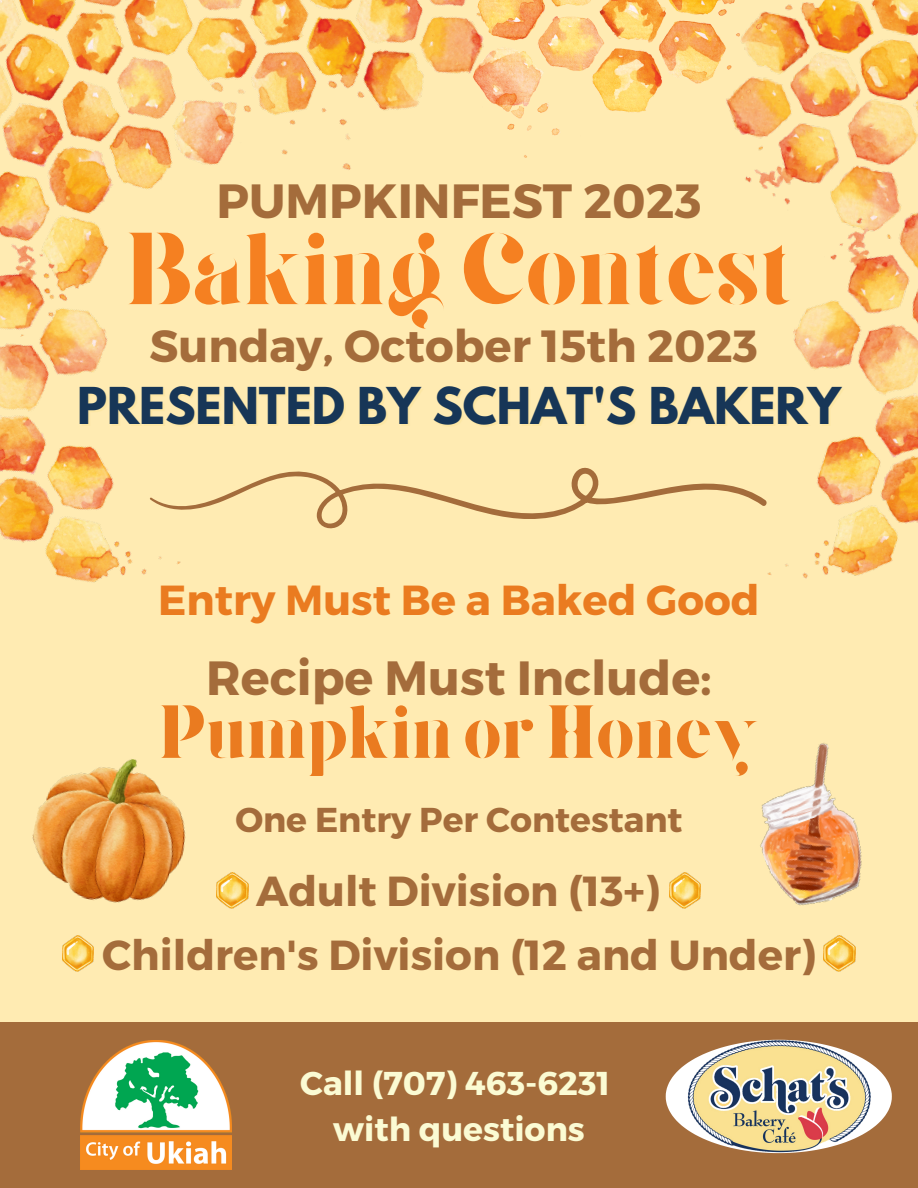
<style>
.page{position:relative;width:918px;height:1188px;background:#ffebb2}
.page>*{position:absolute;margin:0;border:0;box-sizing:border-box;transform-origin:0 0}
.t1{font:102px "Giaza Stencil";color:#f58021}
.t2{font:75px "Giaza Stencil";color:#ea7b20}
.t3{font:700 48px "Montserrat";color:#a46c3b}
.t4{font:700 45px "League Spartan";color:#173657}
.t5{font:700 45px "Montserrat";color:#a46c3b}
.t6{font:700 42px "Montserrat";color:#a46c3b}
.t7{font:700 42px "Montserrat";color:#ea7b20}
.t8{font:700 34.5px "Montserrat";color:#a46c3b}
.t9{font:700 33px "Montserrat";color:#fbfbd3}
</style>
<div class="page">
<img style="left:0;top:0;width:22px;height:183px">
<img style="left:754px;top:0;width:164px;height:171px">
<img style="left:22px;top:0;width:371px;height:183px">
<img style="left:745px;top:171px;width:173px;height:408px">
<img style="left:393px;top:0;width:407px;height:158px">
<img style="left:0;top:183px;width:181px;height:400px">
<svg style="left:149px;top:453px;width:619px;height:78px"></svg>
<div style="left:0;top:1023px;width:918px;height:165px;background:#a46c3b"></div>
<img style="left:80px;top:1041px;width:151px;height:129px">
<img style="left:217px;top:872px;width:31px;height:36px">
<img style="left:669px;top:872px;width:32px;height:36px">
<img style="left:62px;top:936px;width:32px;height:36px">
<img style="left:824px;top:936px;width:31px;height:36px">
<img style="left:760px;top:743px;width:102px;height:163px">
<img style="left:32px;top:759px;width:154px;height:144px">
<svg style="left:666px;top:1068px;width:226px;height:57px"></svg>
<img style="left:681px;top:1039px;width:197px;height:115px">
<p class="t3" style="left:217px;top:170px;width:486px">PUMPKINFEST 2023</p>
<p class="t1" style="left:125px;top:228px;width:669px">BakingContest</p>
<p class="t5" style="left:150px;top:317px;width:610px">Sunday, October 15th 2023</p>
<p class="t4" style="left:77px;top:383px;width:765px">PRESENTED BY SCHAT'S BAKERY</p>
<p class="t7" style="left:158px;top:573px;width:603px">Entry Must Be a Baked Good</p>
<p class="t3" style="left:206px;top:647px;width:507px">Recipe Must Include:</p>
<p class="t2" style="left:158px;top:702px;width:603px">Pumpkin orHoney</p>
<p class="t8" style="left:235px;top:798px;width:449px">One Entry Per Contestant</p>
<p class="t6" style="left:256px;top:864px;width:405px">Adult Division (13+)</p>
<p class="t6" style="left:102px;top:927px;width:715px">Children's Division (12 and Under)</p>
<p class="t9" style="left:300px;top:1062px;width:311px">Call (707) 463-6231</p>
<p class="t9" style="left:333px;top:1108px;width:253px">with questions</p>
</div>
